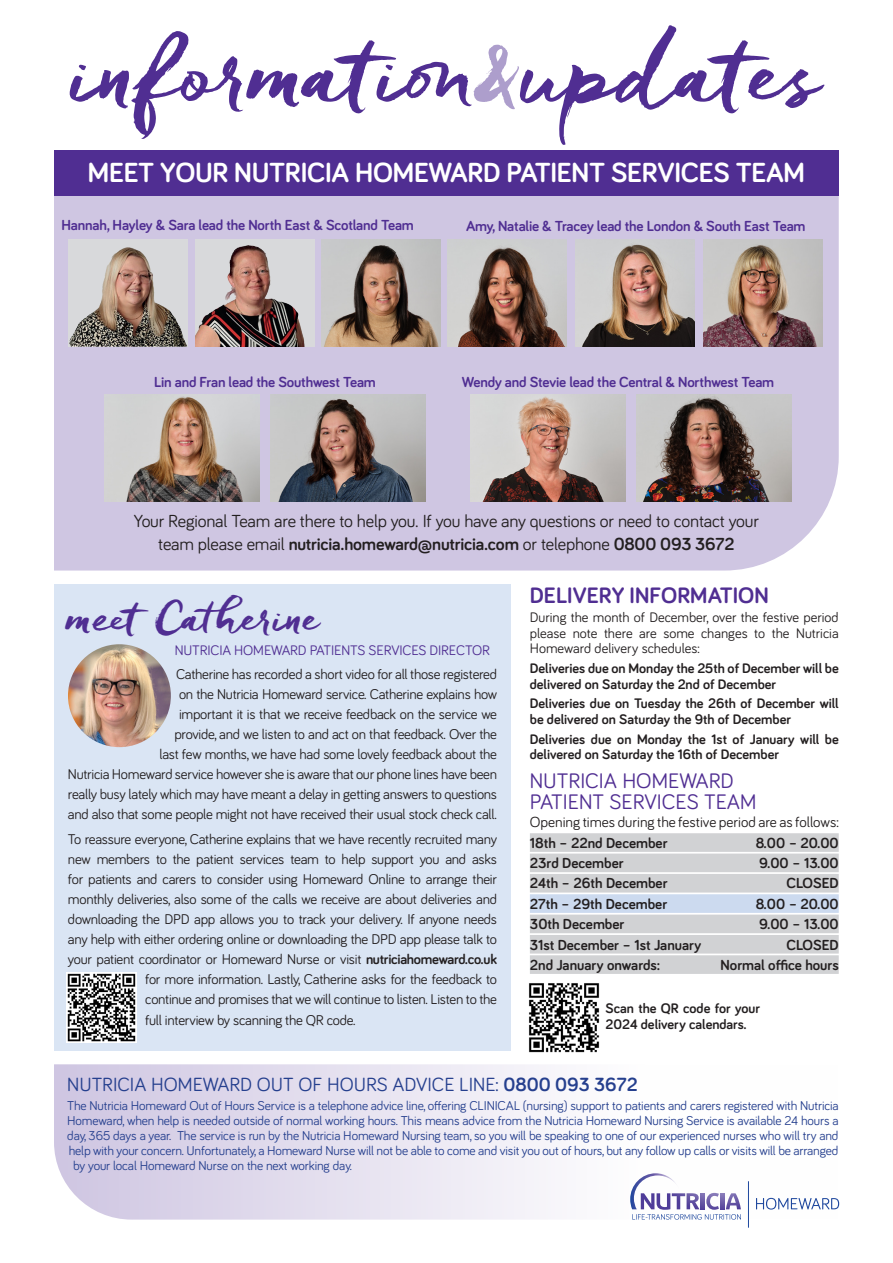
<style>
.page{position:relative;width:893px;height:1263px;background:#fff}
.page>*{position:absolute;margin:0;border:0;box-sizing:border-box;transform-origin:0 0}
.t1{font:96.45px "Freeland";letter-spacing:-.005em;color:#502e92}
.t2{font:45px "Freeland";letter-spacing:-.005em;color:#502e92}
.t3{font:700 28.5px "Bariol";letter-spacing:-.01em;color:#fff}
.t4{font:700 22.95px "Bariol";color:#502e92}
.t5{font:21.6px/21px "Bariol";color:#502e92}
.t6{font:19.65px "Bariol";color:#253f8e}
.t7{font:18px/23.4px "Bariol";letter-spacing:-.01em;color:#231f20;text-align:center}
.t8{font:700 15px "Bariol";color:#231f20}
.t9{font:700 15px "Bariol";letter-spacing:-.01em;color:#502e92}
.t10{font:15px "Bariol";color:#231f20}
.t11{font:14.55px/20.1px "Bariol";letter-spacing:-.02em;color:#231f20;text-align:right}
.t12{font:700 14.25px/15.5px "Bariol";color:#231f20}
.t13{font:14.25px/15.6px "Bariol";color:#231f20;text-align:justify}
.t14{font:14.25px "Bariol";letter-spacing:-.01em;color:#502e92}
.t15{font:13.2px "Bariol";letter-spacing:-.01em;color:#253f8e}
.s1{color:#ad9ecc}
.s2{font-weight:700}
</style>
<div class="page">
<div style="left:54px;top:196px;width:785px;height:374px;background:#cfc6e2"></div>
<svg style="left:54px;top:1064px;width:782px;height:155px"></svg>
<div style="left:530px;top:833px;width:309px;height:19px;background:#d1d2d4"></div>
<div style="left:530px;top:853px;width:309px;height:19px;background:#d1d2d4"></div>
<div style="left:530px;top:874px;width:309px;height:18px;background:#d1d2d4"></div>
<div style="left:530px;top:894px;width:309px;height:19px;background:#ccdaef"></div>
<div style="left:530px;top:914px;width:309px;height:19px;background:#d1d2d4"></div>
<div style="left:530px;top:935px;width:309px;height:18px;background:#d1d2d4"></div>
<div style="left:530px;top:955px;width:309px;height:19px;background:#d1d2d4"></div>
<div style="left:54px;top:585px;width:456px;height:466px;background:#dae5f4"></div>
<img style="left:447px;top:239px;width:119px;height:108px">
<img style="left:704px;top:239px;width:119px;height:108px">
<img style="left:271px;top:394px;width:155px;height:108px">
<div style="left:196px;top:240px;width:119px;height:107px;background:#d8d9db"></div>
<img style="left:104px;top:394px;width:155px;height:108px">
<img style="left:575px;top:239px;width:119px;height:108px">
<img style="left:636px;top:394px;width:155px;height:108px">
<img style="left:471px;top:394px;width:155px;height:108px">
<div style="left:54px;top:150px;width:785px;height:46px;background:#502e92"></div>
<img style="left:54px;top:239px;width:142px;height:108px">
<img style="left:196px;top:232px;width:112px;height:115px">
<img style="left:321px;top:240px;width:120px;height:107px">
<img style="left:68px;top:644px;width:103px;height:103px;border-radius:51px">
<hr style="left:748px;top:1181px;width:1px;height:47px;background:#1f489e">
<svg style="left:756px;top:1198px;width:83px;height:11px"></svg>
<img style="left:679px;top:1193px;width:6px;height:16px">
<img style="left:721px;top:1193px;width:3px;height:16px">
<img style="left:726px;top:1193px;width:15px;height:16px">
<img style="left:706px;top:1193px;width:13px;height:17px">
<img style="left:657px;top:1209px;width:13px;height:1px">
<img style="left:701px;top:1193px;width:3px;height:16px">
<img style="left:687px;top:1193px;width:12px;height:16px">
<svg style="left:632px;top:1214px;width:109px;height:6px"></svg>
<img style="left:630px;top:1173px;width:49px;height:36px">
<img style="left:529px;top:983px;width:71px;height:70px">
<img style="left:67px;top:973px;width:70px;height:70px">
<p class="t1" style="left:71px;top:10px;width:752px">information<span class="s1">&amp;</span>updates</p>
<p class="t3" style="left:88px;top:153px;width:719px">MEET YOUR NUTRICIA HOMEWARD PATIENT SERVICES TEAM</p>
<p class="t9" style="left:61px;top:215px;width:354px">Hannah, Hayley &amp; Sara lead the North East &amp; Scotland Team</p>
<p class="t9" style="left:466px;top:215px;width:341px">Amy, Natalie &amp; Tracey lead the London &amp; South East Team</p>
<p class="t9" style="left:154px;top:372px;width:223px">Lin and Fran lead the Southwest Team</p>
<p class="t9" style="left:462px;top:371px;width:314px">Wendy and Stevie lead the Central &amp; Northwest Team</p>
<p class="t7" style="left:134px;top:508px;width:627px">Your Regional Team are there to help you. If you have any questions or need to contact your team please email <span class="s2">nutricia.homeward@nutricia.com</span> or telephone <span class="s2">0800 093 3672</span></p>
<p class="t2" style="left:67px;top:588px;width:255px">meet Catherine</p>
<p class="t14" style="left:175px;top:640px;width:317px">NUTRICIA HOMEWARD PATIENTS SERVICES DIRECTOR</p>
<p class="t11" style="left:68px;top:663px;width:431px">Catherine has recorded a short video for all those registered<br>on the Nutricia Homeward service. Catherine explains how<br>important it is that we receive feedback on the service we<br>provide, and we listen to and act on that feedback. Over the<br>last few months, we have had some lovely feedback about the<br>Nutricia Homeward service however she is aware that our phone lines have been really busy lately which may have meant a delay in getting answers to questions and also that some people might not have received their usual stock check call.</p>
<p class="t11" style="left:68px;top:828px;width:431px">To reassure everyone, Catherine explains that we have recently recruited many</p>
<p class="t11" style="left:68px;top:848px;width:430px">new members to the patient services team to help support you and asks</p>
<p class="t11" style="left:68px;top:868px;width:430px">for patients and carers to consider using Homeward Online to arrange their</p>
<p class="t11" style="left:68px;top:888px;width:431px">monthly deliveries, also some of the calls we receive are about deliveries and</p>
<p class="t11" style="left:68px;top:908px;width:431px">downloading the DPD app allows you to track your delivery. If anyone needs</p>
<p class="t11" style="left:68px;top:928px;width:431px">any help with either ordering online or downloading the DPD app please talk to</p>
<p class="t11" style="left:68px;top:948px;width:431px">your patient coordinator or Homeward Nurse or visit <span class="s2">nutriciahomeward.co.uk</span></p>
<p class="t11" style="left:145px;top:969px;width:353px">for more information. Lastly, Catherine asks for the feedback to</p>
<p class="t11" style="left:145px;top:989px;width:353px">continue and promises that we will continue to listen. Listen to the</p>
<p class="t11" style="left:145px;top:1009px;width:212px">full interview by scanning the QR code.</p>
<p class="t4" style="left:530px;top:579px;width:240px">DELIVERY INFORMATION</p>
<p class="t13" style="left:530px;top:609px;width:310px">During the month of December, over the festive period please note there are some changes to the Nutricia Homeward delivery schedules:</p>
<p class="t12" style="left:530px;top:660px;width:310px">Deliveries due on Monday the 25th of December will be delivered on Saturday the 2nd of December</p>
<p class="t12" style="left:530px;top:695px;width:310px">Deliveries due on Tuesday the 26th of December will be delivered on Saturday the 9th of December</p>
<p class="t12" style="left:530px;top:730px;width:310px">Deliveries due on Monday the 1st of January will be delivered on Saturday the 16th of December</p>
<p class="t5" style="left:530px;top:769px;width:228px">NUTRICIA HOMEWARD<br>PATIENT SERVICES TEAM</p>
<p class="t10" style="left:530px;top:812px;width:310px">Opening times during the festive period are as follows:</p>
<p class="t8" style="left:530px;top:832px;width:139px">18th – 22nd December</p>
<p class="t8" style="left:756px;top:832px;width:85px">8.00 – 20.00</p>
<p class="t8" style="left:530px;top:853px;width:95px">23rd December</p>
<p class="t8" style="left:759px;top:853px;width:81px">9.00 – 13.00</p>
<p class="t8" style="left:530px;top:873px;width:139px">24th – 26th December</p>
<p class="t8" style="left:786px;top:873px;width:54px">CLOSED</p>
<p class="t8" style="left:530px;top:893px;width:139px">27th – 29th December</p>
<p class="t8" style="left:756px;top:893px;width:85px">8.00 – 20.00</p>
<p class="t8" style="left:530px;top:914px;width:96px">30th December</p>
<p class="t8" style="left:759px;top:914px;width:81px">9.00 – 13.00</p>
<p class="t8" style="left:530px;top:934px;width:173px">31st December – 1st January</p>
<p class="t8" style="left:786px;top:934px;width:54px">CLOSED</p>
<p class="t8" style="left:530px;top:954px;width:132px">2nd January onwards:</p>
<p class="t8" style="left:720px;top:954px;width:120px">Normal office hours</p>
<p class="t12" style="left:606px;top:1000px;width:156px">Scan the QR code for your<br>2024 delivery calendars.</p>
<p class="t6" style="left:67px;top:1071px;width:572px">NUTRICIA HOMEWARD OUT OF HOURS ADVICE LINE: <span class="s2">0800 093 3672</span></p>
<p class="t15" style="left:67px;top:1097px;width:773px">The Nutricia Homeward Out of Hours Service is a telephone advice line, offering CLINICAL (nursing) support to patients and carers registered with Nutricia</p>
<p class="t15" style="left:67px;top:1112px;width:773px">Homeward, when help is needed outside of normal working hours. This means advice from the Nutricia Homeward Nursing Service is available 24 hours a</p>
<p class="t15" style="left:67px;top:1127px;width:773px">day, 365 days a year. The service is run by the Nutricia Homeward Nursing team, so you will be speaking to one of our experienced nurses who will try and</p>
<p class="t15" style="left:69px;top:1142px;width:771px">help with your concern. Unfortunately, a Homeward Nurse will not be able to come and visit you out of hours, but any follow up calls or visits will be arranged</p>
<p class="t15" style="left:73px;top:1157px;width:280px">by your local Homeward Nurse on the next working day.</p>
</div>
